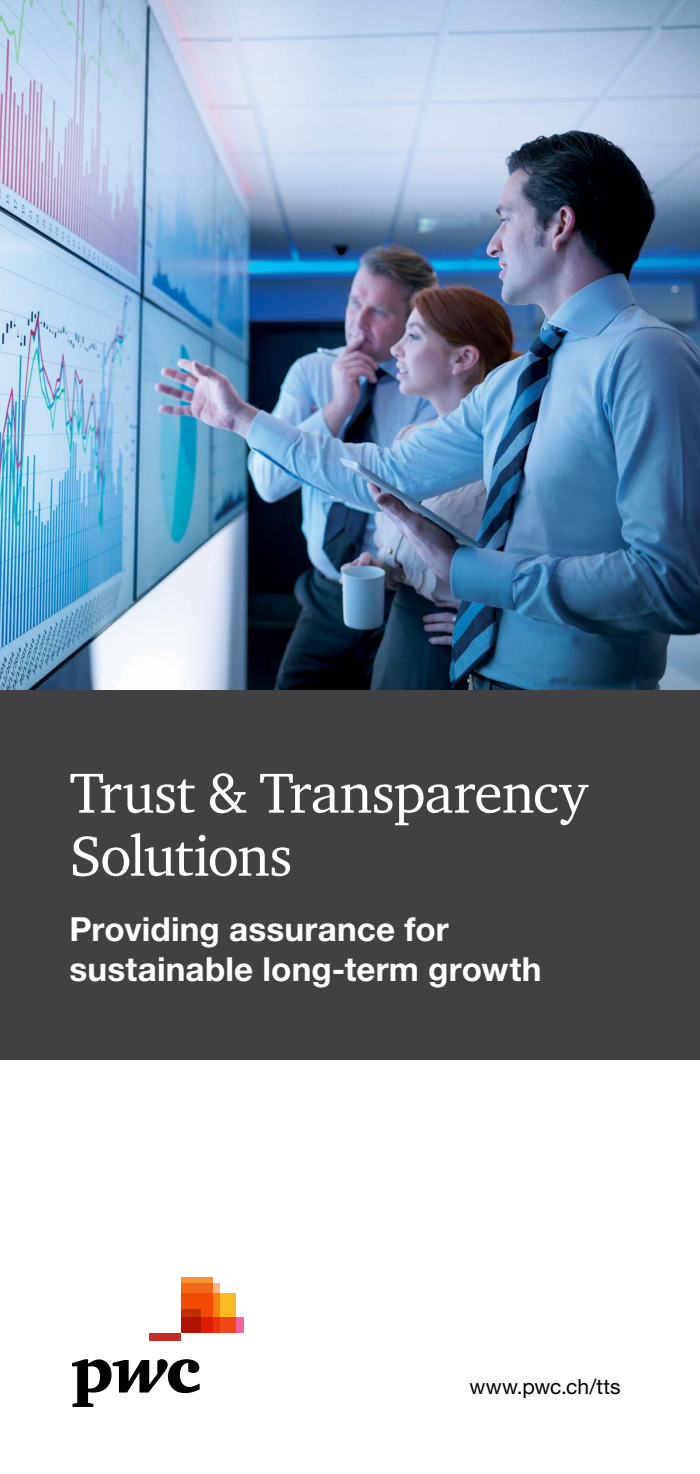
<style>
.page{position:relative;width:700px;height:1474px;background:#fff}
.page>*{position:absolute;margin:0;border:0;box-sizing:border-box;transform-origin:0 0}
.t1{font:57.75px/63px "ITC Charter Com";letter-spacing:-.02em;color:#fff}
.t2{font:700 33.25px/39.9px "Helvetica Neue LT Std";letter-spacing:.005em;color:#fff}
.t3{font:21px "Helvetica Neue LT Std";color:#000}
</style>
<div class="page">
<img style="left:0;top:0;width:699px;height:690px">
<svg style="left:72px;top:1359px;width:128px;height:47px"></svg>
<div style="left:181px;top:1316px;width:62px;height:16px;background:#f0649d"></div>
<div style="left:181px;top:1282px;width:38px;height:50px;background:#fab383"></div>
<svg style="left:181px;top:1277px;width:32px;height:15px"></svg>
<svg style="left:181px;top:1292px;width:54px;height:40px;background:#f16311"></svg>
<svg style="left:181px;top:1308px;width:20px;height:24px"></svg>
<div style="left:149px;top:1332px;width:32px;height:8px;background:#c22c25"></div>
<div style="left:0;top:690px;width:699px;height:370px;background:#414042"></div>
<h1 class="t1" style="left:69px;top:760px;width:519px">Trust &amp; Transparency<br>Solutions</h1>
<p class="t2" style="left:69px;top:908px;width:473px">Providing assurance for sustainable long-term growth</p>
<p class="t3" style="left:469px;top:1373px;width:152px">www.pwc.ch/tts</p>
</div>
